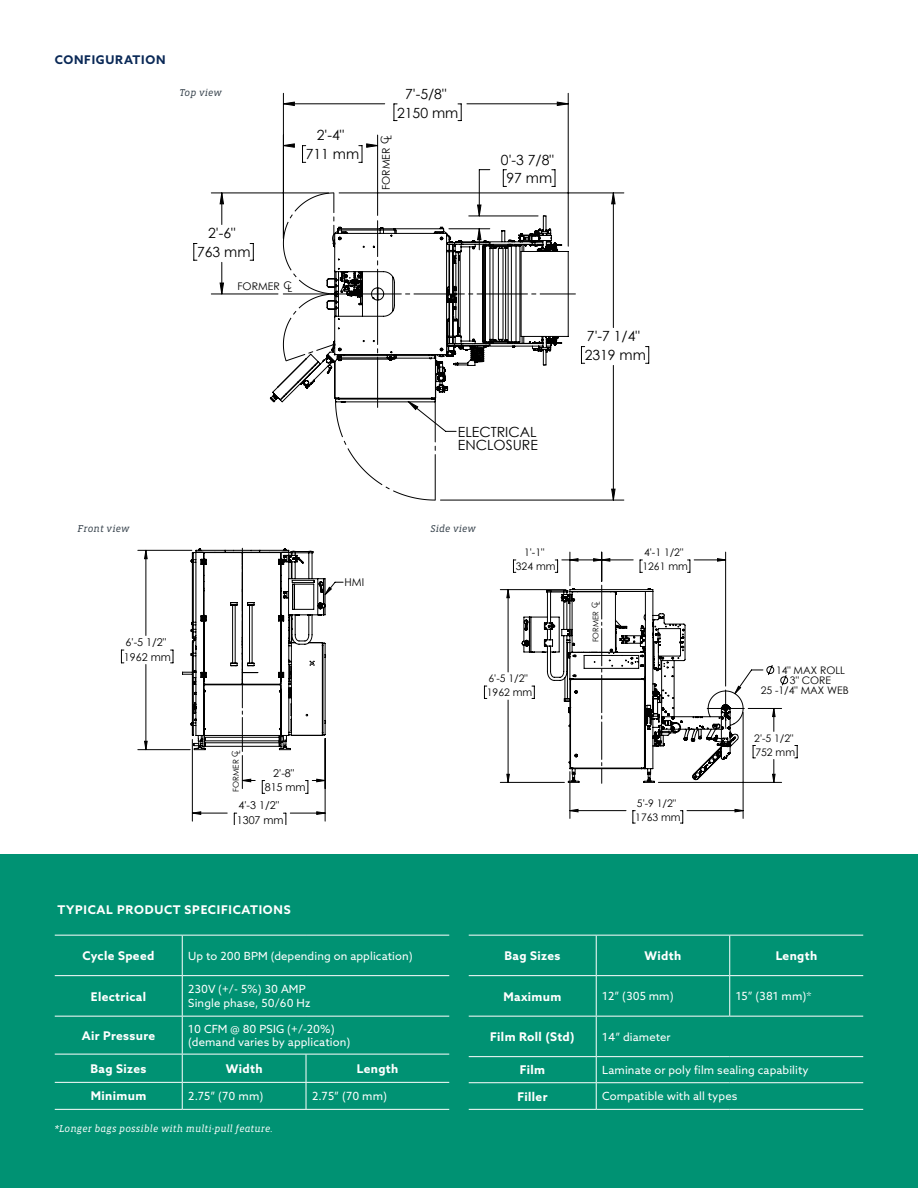
<style>
.page{position:relative;width:918px;height:1188px;background:#fff}
.page>*{position:absolute;margin:0;border:0;box-sizing:border-box;transform-origin:0 0}
.t1{font:13.95px/13.8px "Century Gothic";color:#000}
.t2{font:700 12px "Azo Sans";letter-spacing:.03em;color:#fff}
.t3{font:700 12px "Azo Sans";letter-spacing:.06em;color:#fff}
.t4{font:700 12px "Azo Sans";letter-spacing:.06em;color:#092856}
.t5{font:11.25px/13.5px "Azo Sans";letter-spacing:.01em;color:#fff}
.t6{font:10.8px "Century Gothic";color:#000}
.t7{font:10.5px "Century Gothic";color:#000}
.t8{font:10.35px "Century Gothic";color:#000}
.t9{font:italic 10.2px "Vista Slab OTCE";letter-spacing:.01em;color:#fff}
.t10{font:italic 10.2px "Vista Slab OTCE";letter-spacing:.01em;color:#323e48}
.t11{font:8.1px "Century Gothic";color:#000}
.t12{font:7.8px "Century Gothic";color:#000}
</style>
<div class="page">
<div style="left:0;top:854px;width:918px;height:334px;background:#009273"></div>
<hr style="left:568px;top:93px;width:1px;height:153px;background:#000">
<hr style="left:283px;top:93px;width:1px;height:145px;background:#000">
<svg style="left:646px;top:346px;width:3px;height:18px"></svg>
<hr style="left:440px;top:500px;width:184px;height:1px;background:#000">
<hr style="left:339px;top:193px;width:285px;height:1px;background:#000">
<svg style="left:194px;top:243px;width:3px;height:18px"></svg>
<hr style="left:211px;top:193px;width:118px;height:1px;background:#000">
<hr style="left:211px;top:294px;width:67px;height:1px;background:#000">
<svg style="left:220px;top:102px;width:395px;height:398px"></svg>
<svg style="left:269px;top:215px;width:14px;height:189px"></svg>
<svg style="left:121px;top:464px;width:223px;height:361px"></svg>
<svg style="left:283px;top:192px;width:292px;height:309px"></svg>
<svg style="left:145px;top:550px;width:186px;height:264px"></svg>
<svg style="left:182px;top:548px;width:144px;height:203px"></svg>
<svg style="left:507px;top:559px;width:268px;height:253px"></svg>
<svg style="left:520px;top:585px;width:224px;height:198px"></svg>
<hr style="left:55px;top:935px;width:127px;height:1px;background:#fff">
<hr style="left:182px;top:935px;width:124px;height:1px;background:#fff">
<hr style="left:182px;top:936px;width:1px;height:39px;background:#fff">
<hr style="left:306px;top:935px;width:143px;height:1px;background:#fff">
<hr style="left:55px;top:975px;width:127px;height:1px;background:#fff">
<hr style="left:182px;top:975px;width:124px;height:1px;background:#fff">
<hr style="left:182px;top:976px;width:1px;height:40px;background:#fff">
<hr style="left:306px;top:975px;width:143px;height:1px;background:#fff">
<hr style="left:55px;top:1016px;width:127px;height:1px;background:#fff">
<hr style="left:182px;top:1016px;width:124px;height:1px;background:#fff">
<hr style="left:182px;top:1017px;width:1px;height:37px;background:#fff">
<hr style="left:306px;top:1016px;width:143px;height:1px;background:#fff">
<hr style="left:55px;top:1054px;width:127px;height:1px;background:#fff">
<hr style="left:306px;top:1054px;width:143px;height:1px;background:#fff">
<hr style="left:55px;top:1082px;width:127px;height:1px;background:#fff">
<hr style="left:306px;top:1082px;width:143px;height:1px;background:#fff">
<hr style="left:55px;top:1109px;width:127px;height:1px;background:#fff">
<hr style="left:306px;top:1109px;width:143px;height:1px;background:#fff">
<hr style="left:182px;top:1054px;width:124px;height:1px;background:#fff">
<hr style="left:182px;top:1082px;width:124px;height:1px;background:#fff">
<svg style="left:182px;top:1054px;width:1px;height:55px"></svg>
<svg style="left:306px;top:1054px;width:1px;height:55px"></svg>
<hr style="left:182px;top:1109px;width:124px;height:1px;background:#fff">
<hr style="left:730px;top:935px;width:133px;height:1px;background:#fff">
<hr style="left:730px;top:975px;width:133px;height:1px;background:#fff">
<hr style="left:730px;top:1016px;width:133px;height:1px;background:#fff">
<hr style="left:469px;top:935px;width:127px;height:1px;background:#fff">
<hr style="left:469px;top:975px;width:127px;height:1px;background:#fff">
<hr style="left:469px;top:1016px;width:127px;height:1px;background:#fff">
<hr style="left:596px;top:1017px;width:1px;height:39px;background:#fff">
<hr style="left:469px;top:1056px;width:127px;height:1px;background:#fff">
<hr style="left:596px;top:1056px;width:134px;height:1px;background:#fff">
<hr style="left:730px;top:1056px;width:133px;height:1px;background:#fff">
<hr style="left:469px;top:1082px;width:127px;height:1px;background:#fff">
<hr style="left:596px;top:1082px;width:134px;height:1px;background:#fff">
<svg style="left:596px;top:1057px;width:1px;height:52px"></svg>
<hr style="left:730px;top:1082px;width:133px;height:1px;background:#fff">
<hr style="left:469px;top:1109px;width:127px;height:1px;background:#fff">
<hr style="left:596px;top:1109px;width:134px;height:1px;background:#fff">
<hr style="left:730px;top:1109px;width:133px;height:1px;background:#fff">
<hr style="left:596px;top:935px;width:134px;height:1px;background:#fff">
<hr style="left:596px;top:936px;width:1px;height:39px;background:#fff">
<hr style="left:729px;top:936px;width:1px;height:39px;background:#fff">
<hr style="left:596px;top:975px;width:134px;height:1px;background:#fff">
<hr style="left:596px;top:976px;width:1px;height:40px;background:#fff">
<hr style="left:729px;top:976px;width:1px;height:40px;background:#fff">
<hr style="left:596px;top:1016px;width:134px;height:1px;background:#fff">
<p class="t4" style="left:55px;top:52px;width:112px">CONFIGURATION</p>
<p class="t10" style="left:179px;top:87px;width:44px">Top view</p>
<p class="t1" style="left:317px;top:128px;width:29px">2'-4"</p>
<p class="t1" style="left:306px;top:147px;width:55px">711 mm</p>
<p class="t1" style="left:208px;top:226px;width:29px">2'-6"</p>
<p class="t1" style="left:197px;top:245px;width:55px">763 mm</p>
<p class="t7" style="left:238px;top:280px;width:56px">FORMER CL</p>
<p class="t1" style="left:405px;top:87px;width:43px">7'-5/8"</p>
<p class="t1" style="left:397px;top:105px;width:63px">2150 mm</p>
<p class="t7" style="left:380px;top:190px;width:56px;rotate:-90deg">FORMER CL</p>
<p class="t1" style="left:501px;top:152px;width:54px">0'-3 7/8"</p>
<p class="t1" style="left:506px;top:171px;width:47px">97 mm</p>
<p class="t1" style="left:458px;top:425px;width:82px">ELECTRICAL<br>ENCLOSURE</p>
<p class="t6" style="left:447px;top:520px;width:43px">324 mm</p>
<p class="t10" style="left:78px;top:523px;width:53px">Front view</p>
<p class="t10" style="left:430px;top:523px;width:47px">Side view</p>
<p class="t1" style="left:435px;top:525px;width:54px">4'-1 1/2"</p>
<p class="t1" style="left:587px;top:329px;width:54px">7'-7 1/4"</p>
<p class="t1" style="left:585px;top:348px;width:63px">2319 mm</p>
<p class="t8" style="left:524px;top:546px;width:22px">1'-1"</p>
<p class="t8" style="left:644px;top:546px;width:41px">4'-1 1/2"</p>
<p class="t6" style="left:126px;top:636px;width:42px">6'-5 1/2"</p>
<p class="t6" style="left:124px;top:650px;width:48px">1962 mm</p>
<p class="t11" style="left:231px;top:792px;width:43px;rotate:-90deg">FORMER CL</p>
<p class="t6" style="left:273px;top:766px;width:22px">2'-8"</p>
<p class="t6" style="left:238px;top:799px;width:42px">4'-3 1/2"</p>
<p class="t6" style="left:265px;top:781px;width:43px">815 mm</p>
<p class="t6" style="left:237px;top:813px;width:48px">1307 mm</p>
<p class="t3" style="left:57px;top:902px;width:235px">TYPICAL PRODUCT SPECIFICATIONS</p>
<p class="t6" style="left:345px;top:576px;width:21px">HMI</p>
<p class="t2" style="left:83px;top:948px;width:73px">Cycle Speed</p>
<p class="t5" style="left:188px;top:949px;width:226px">Up to 200 BPM (depending on application)</p>
<p class="t2" style="left:91px;top:988px;width:57px">Electrical</p>
<p class="t5" style="left:188px;top:983px;width:124px">230V (+/- 5%) 30 AMP<br>Single phase, 50/60 Hz</p>
<p class="t2" style="left:82px;top:1028px;width:75px">Air Pressure</p>
<p class="t5" style="left:188px;top:1022px;width:164px">10 CFM @ 80 PSIG (+/-20%) (demand varies by application)</p>
<p class="t2" style="left:91px;top:1061px;width:57px">Bag Sizes</p>
<p class="t2" style="left:226px;top:1061px;width:38px">Width</p>
<p class="t2" style="left:357px;top:1061px;width:43px">Length</p>
<p class="t2" style="left:91px;top:1088px;width:57px">Minimum</p>
<p class="t5" style="left:188px;top:1089px;width:77px">2.75” (70 mm)</p>
<p class="t5" style="left:312px;top:1089px;width:77px">2.75” (70 mm)</p>
<p class="t9" style="left:55px;top:1123px;width:220px">*Longer bags possible with multi-pull feature.</p>
<p class="t8" style="left:516px;top:560px;width:41px">324 mm</p>
<p class="t8" style="left:642px;top:560px;width:47px">1261 mm</p>
<p class="t8" style="left:489px;top:672px;width:41px">6'-5 1/2"</p>
<p class="t8" style="left:487px;top:686px;width:47px">1962 mm</p>
<p class="t12" style="left:591px;top:642px;width:42px;rotate:-90deg">FORMER CL</p>
<p class="t8" style="left:637px;top:797px;width:41px">5'-9 1/2"</p>
<p class="t8" style="left:635px;top:811px;width:47px">1763 mm</p>
<p class="t8" style="left:776px;top:664px;width:71px">14" MAX ROLL</p>
<p class="t8" style="left:790px;top:674px;width:43px">3" CORE</p>
<p class="t8" style="left:761px;top:684px;width:90px">25 -1/4" MAX WEB</p>
<p class="t8" style="left:754px;top:732px;width:41px">2'-5 1/2"</p>
<p class="t8" style="left:755px;top:746px;width:41px">752 mm</p>
<p class="t2" style="left:505px;top:948px;width:57px">Bag Sizes</p>
<p class="t2" style="left:645px;top:948px;width:38px">Width</p>
<p class="t2" style="left:776px;top:948px;width:43px">Length</p>
<p class="t2" style="left:503px;top:988px;width:59px">Maximum</p>
<p class="t5" style="left:602px;top:989px;width:73px">12” (305 mm)</p>
<p class="t5" style="left:736px;top:989px;width:78px">15” (381 mm)*</p>
<p class="t2" style="left:490px;top:1029px;width:86px">Film Roll (Std)</p>
<p class="t5" style="left:602px;top:1030px;width:70px">14” diameter</p>
<p class="t2" style="left:520px;top:1062px;width:27px">Film</p>
<p class="t5" style="left:602px;top:1063px;width:208px">Laminate or poly film sealing capability</p>
<p class="t2" style="left:517px;top:1088px;width:32px">Filler</p>
<p class="t5" style="left:602px;top:1089px;width:137px">Compatible with all types</p>
</div>
